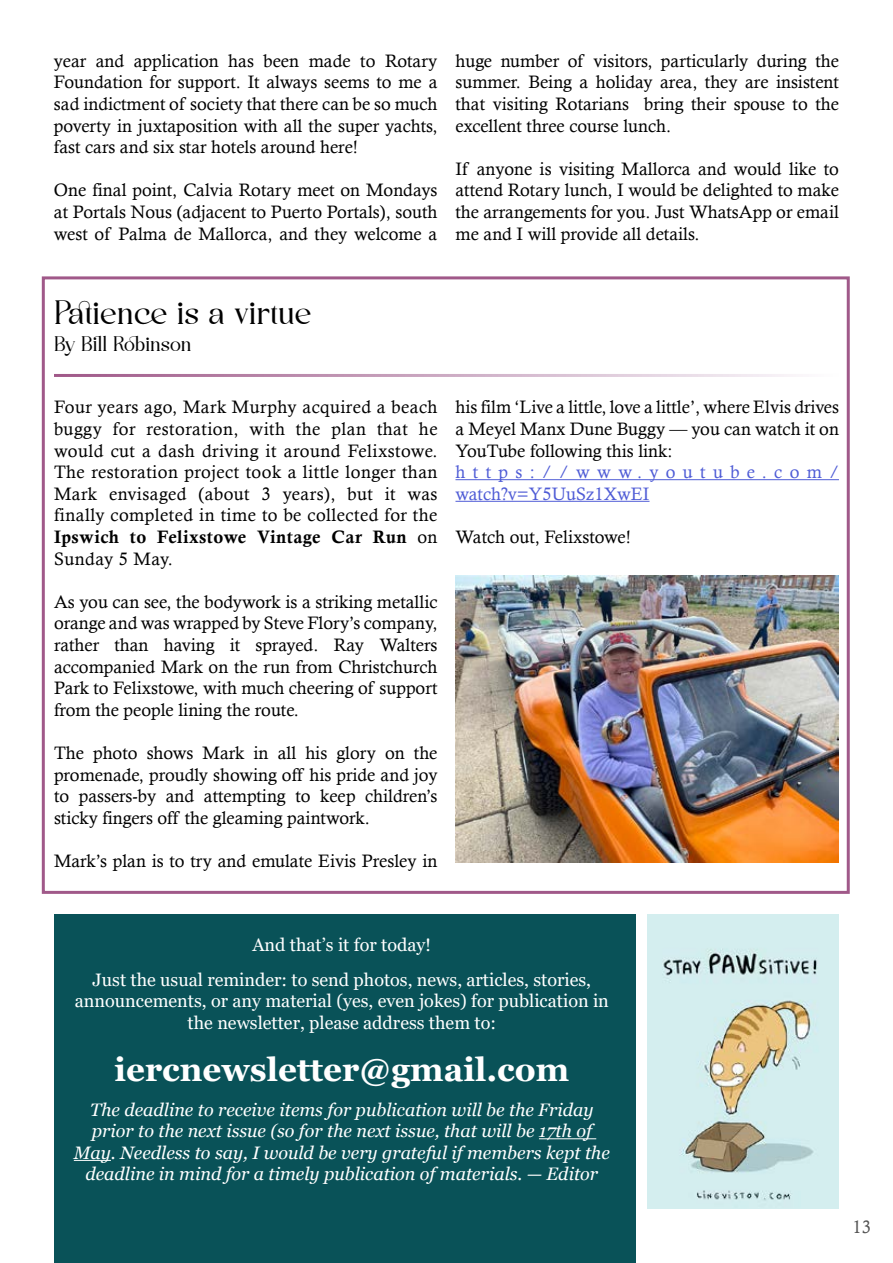
<style>
.page{position:relative;width:893px;height:1263px;background:#fff}
.page>*{position:absolute;margin:0;border:0;box-sizing:border-box;transform-origin:0 0}
.t1{font:700 33px "Georgia";color:#fff}
.t2{font:24px "agright";color:#000}
.t3{font:18px/21.6px "Calisto";color:#000;text-align:justify}
.t4{font:italic 18px/21.6px "Georgia";color:#fff;text-align:center}
.t5{font:18px/34.3px "Georgia";color:#fff;text-align:center}
.t6{font:18px/21.6px "Calisto";letter-spacing:.195em;color:#4f5cd6}
.t7{font:18px "Calis MT Bol";letter-spacing:.025em;color:#000}
.t8{font:18px "Calisto";letter-spacing:.025em;color:#000}
.t9{font:18px "Calisto";color:#545454}
.t10{font:15px "agright";color:#000}
.s1{font-family:"Calisto"}
</style>
<div class="page">
<div style="left:42px;top:276px;width:808px;height:618px;border:3px solid #a05989"></div>
<img style="left:647px;top:914px;width:192px;height:295px">
<div style="left:54px;top:914px;width:581px;height:349px;background:#095258"></div>
<hr style="left:539px;top:1138px;width:57px;height:1px;background:#fff">
<hr style="left:74px;top:1160px;width:37px;height:1px;background:#fff">
<hr style="left:455px;top:479px;width:384px;height:1px;background:#4f5cd6">
<hr style="left:455px;top:501px;width:194px;height:1px;background:#4f5cd6">
<img style="left:455px;top:575px;width:384px;height:288px">
<p class="t3" style="left:54px;top:50px;width:385px">year and application has been made to Rotary Foundation for support. It always seems to me a sad indictment of society that there can be so much poverty in juxtaposition with all the super yachts, fast cars and six star hotels around here!</p>
<p class="t3" style="left:54px;top:179px;width:385px">One final point, Calvia Rotary meet on Mondays at Portals Nous (adjacent to Puerto Portals), south west of Palma de Mallorca, and they welcome a</p>
<p class="t3" style="left:455px;top:50px;width:385px">huge number of visitors, particularly during the summer. Being a holiday area, they are insistent that visiting Rotarians bring their spouse to the excellent three course lunch.</p>
<p class="t3" style="left:455px;top:158px;width:385px">If anyone is visiting Mallorca and would like to attend Rotary lunch, I would be delighted to make the arrangements for you. Just WhatsApp or email me and I will provide all details.</p>
<h2 class="t2" style="left:54px;top:302px;width:259px">Patience is a virtue</h2>
<p class="t10" style="left:54px;top:337px;width:139px">By Bill Robinson</p>
<p class="t3" style="left:54px;top:396px;width:385px">Four years ago, Mark Murphy acquired a beach buggy for restoration, with the plan that he would cut a dash driving it around Felixstowe.<br>The restoration project took a little longer than Mark envisaged (about 3 years), but it was finally completed in time to be collected for the</p>
<p class="t7" style="left:54px;top:526px;width:385px">Ipswich to Felixstowe Vintage Car Run <span class="s1">on</span></p>
<p class="t8" style="left:54px;top:548px;width:120px">Sunday 5 May.</p>
<p class="t3" style="left:54px;top:591px;width:385px">As you can see, the bodywork is a striking metallic orange and was wrapped by Steve Flory’s company, rather than having it sprayed. Ray Walters accompanied Mark on the run from Christchurch Park to Felixstowe, with much cheering of support from the people lining the route.</p>
<p class="t3" style="left:54px;top:742px;width:385px">The photo shows Mark in all his glory on the promenade, proudly showing off his pride and joy to passers-by and attempting to keep children’s sticky fingers off the gleaming paintwork.</p>
<p class="t3" style="left:54px;top:850px;width:385px">Mark’s plan is to try and emulate Eivis Presley in</p>
<p class="t3" style="left:455px;top:396px;width:385px">his film ‘Live a little, love a little’, where Elvis drives a Meyel Manx Dune Buggy — you can watch it on YouTube following this link:</p>
<p class="t6" style="left:455px;top:461px;width:385px">https://www.youtube.com/ watch?v=Y5UuSz1XwEI</p>
<p class="t3" style="left:455px;top:526px;width:177px">Watch out, Felixstowe!</p>
<p class="t5" style="left:93px;top:928px;width:500px">And that’s it for today!<br>Just the usual reminder: to send photos, news, articles, stories,</p>
<p class="t5" style="left:75px;top:991px;width:536px;line-height:21.6px">announcements, or any material (yes, even jokes) for publication in the newsletter, please address them to:</p>
<h1 class="t1" style="left:114px;top:1048px;width:456px">iercnewsletter@gmail.com</h1>
<p class="t4" style="left:74px;top:1099px;width:538px">The deadline to receive items for publication will be the Friday prior to the next issue (so for the next issue, that will be 17th of May. Needless to say, I would be very grateful if members kept the deadline in mind for a timely publication of materials. — Editor</p>
<p class="t9" style="left:852px;top:1216px;width:20px">13</p>
</div>
